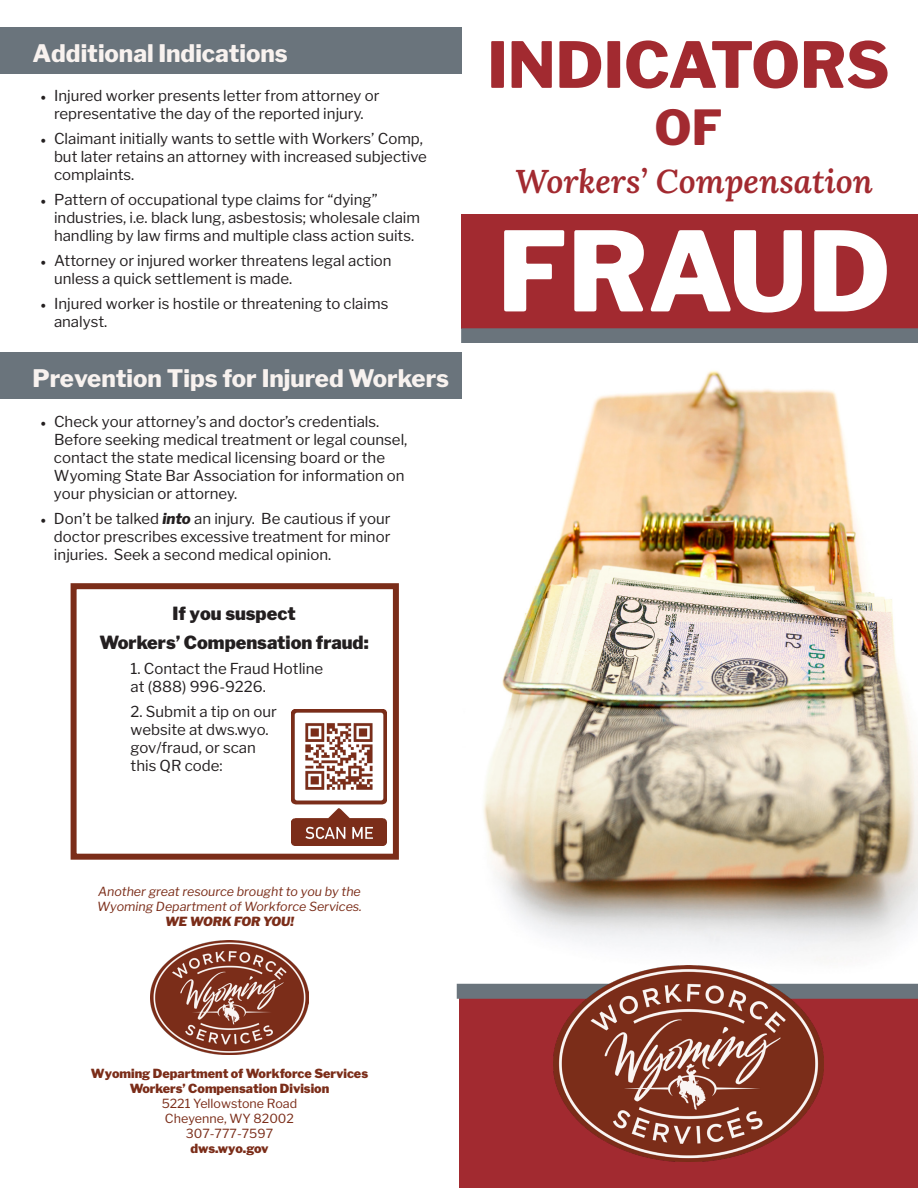
<style>
.page{position:relative;width:918px;height:1188px;background:#fff}
.page>*{position:absolute;margin:0;border:0;box-sizing:border-box;transform-origin:0 0}
.t1{font:800 109.5px "Libre Franklin";color:#fff}
.t2{font:800 63px "Libre Franklin";color:#a22a30}
.t3{font:800 48px "Libre Franklin";color:#a22a30}
.t4{font:italic 600 33px "Lora";color:#a22a30}
.t5{font:800 24px "Libre Franklin";color:#f8f2ef}
.t6{font:900 18px/28.7px "Libre Franklin";color:#231f20;text-align:center}
.t7{font:15px/18px "Libre Franklin";color:#231f20}
.t8{font:900 12.45px/15px "Libre Franklin";color:#7b2d19;text-align:center}
.t9{font:italic 12.45px/15px "Libre Franklin";color:#7b2d19}
.t10{font:12.45px/15px "Libre Franklin";color:#7b2d19;text-align:center}
.t11{font:italic 900 12.45px "Libre Franklin";color:#7b2d19}
.s1{font-family:"Minion Pro"}
.s2{font-weight:800;font-style:italic}
</style>
<div class="page">
<img style="left:151px;top:940px;width:157px;height:115px">
<div style="left:461px;top:214px;width:457px;height:114px;background:#a22a30"></div>
<div style="left:461px;top:328px;width:457px;height:15px;background:#6a747c"></div>
<img style="left:459px;top:352px;width:459px;height:632px">
<div style="left:459px;top:996px;width:459px;height:192px;background:#a22a30"></div>
<div style="left:457px;top:984px;width:461px;height:15px;background:#6a747c"></div>
<img style="left:554px;top:966px;width:269px;height:196px">
<div style="left:0;top:27px;width:461px;height:47px;background:#6a747c"></div>
<div style="left:0;top:353px;width:461px;height:46px;background:#6a747c"></div>
<img style="left:292px;top:710px;width:94px;height:136px">
<div style="left:71px;top:583px;width:328px;height:277px;border:6px solid #7b2d19"></div>
<h3 class="t5" style="left:32px;top:39px;width:257px">Additional Indications</h3>
<p class="t7" style="left:40px;top:87px;width:340px;text-align:center"><span class="s1">•</span> Injured worker presents letter from attorney or representative the day of the reported injury.</p>
<p class="t7" style="left:54px;top:130px;width:375px;text-indent:-14px"><span class="s1">•</span> Claimant initially wants to settle with Workers’ Comp, but later retains an attorney with increased subjective complaints.</p>
<p class="t7" style="left:54px;top:191px;width:368px;text-indent:-14px"><span class="s1">•</span> Pattern of occupational type claims for “dying” industries, i.e. black lung, asbestosis; wholesale claim handling by law firms and multiple class action suits.</p>
<p class="t7" style="left:54px;top:252px;width:339px;text-indent:-14px"><span class="s1">•</span> Attorney or injured worker threatens legal action unless a quick settlement is made.</p>
<p class="t7" style="left:54px;top:295px;width:336px;text-indent:-14px"><span class="s1">•</span> Injured worker is hostile or threatening to claims analyst.</p>
<h3 class="t5" style="left:32px;top:364px;width:418px">Prevention Tips for Injured Workers</h3>
<p class="t7" style="left:54px;top:413px;width:355px;text-indent:-13px"><span class="s1">•</span> Check your attorney’s and doctor’s credentials.<br>Before seeking medical treatment or legal counsel, contact the state medical licensing board or the Wyoming State Bar Association for information on your physician or attorney.</p>
<p class="t7" style="left:54px;top:510px;width:338px;text-align:justify;text-indent:-14px"><span class="s1">•</span> Don’t be talked <span class="s2">into</span> an injury. Be cautious if your doctor prescribes excessive treatment for minor injuries. Seek a second medical opinion.</p>
<p class="t6" style="left:99px;top:599px;width:271px">If you suspect<br>Workers’ Compensation fraud:</p>
<p class="t7" style="left:131px;top:659px;width:194px">1. Contact the Fraud Hotline at (888) 996-9226.</p>
<p class="t7" style="left:131px;top:702px;width:148px">2. Submit a tip on our website at dws.wyo. gov/fraud, or scan this QR code:</p>
<h2 class="t2" style="left:487px;top:27px;width:404px">INDICATORS</h2>
<h3 class="t3" style="left:654px;top:99px;width:70px">OF</h3>
<h3 class="t4" style="left:515px;top:159px;width:359px">Workers’ Compensation</h3>
<h1 class="t1" style="left:497px;top:206px;width:395px">FRAUD</h1>
<p class="t9" style="left:97px;top:884px;width:266px">Another great resource brought to you by the<br>Wyoming Department of Workforce Services.</p>
<p class="t11" style="left:165px;top:914px;width:130px">WE WORK FOR YOU!</p>
<p class="t8" style="left:91px;top:1066px;width:279px">Wyoming Department of Workforce Services<br>Workers’ Compensation Division</p>
<p class="t10" style="left:162px;top:1096px;width:137px">5221 Yellowstone Road<br>Cheyenne, WY 82002<br>307-777-7597</p>
<p class="t8" style="left:190px;top:1141px;width:80px">dws.wyo.gov</p>
</div>
